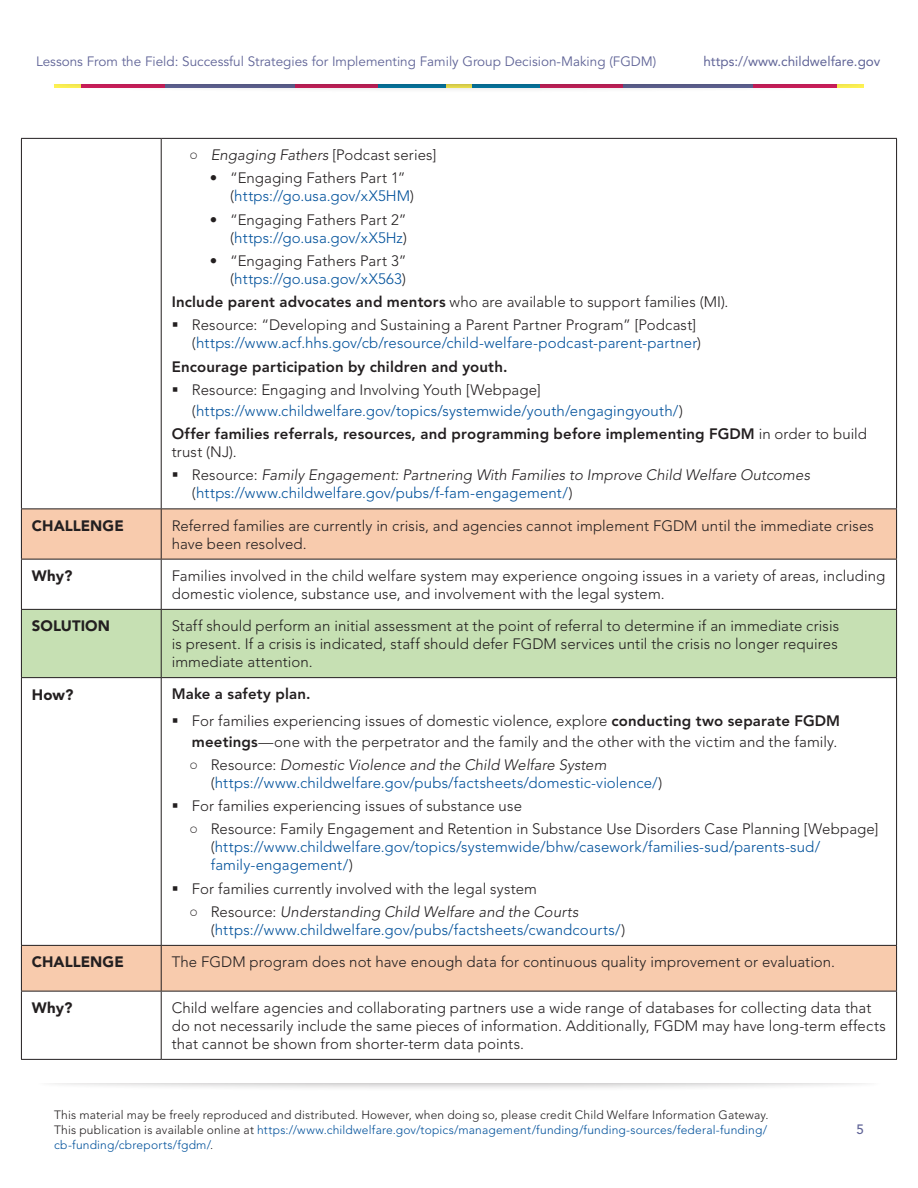
<style>
.page{position:relative;width:918px;height:1188px;background:#fff}
.page>*{position:absolute;margin:0;border:0;box-sizing:border-box;transform-origin:0 0}
.t1{font:300 15px/18px "Avenir";letter-spacing:.005em;color:#231f20}
.t2{font:300 15px/18px "Avenir";letter-spacing:.005em;color:#01519b}
.t3{font:italic 300 15px/18px "Avenir";color:#231f20}
.t4{font:800 15px/18px "Avenir";letter-spacing:.01em;color:#231f20}
.t5{font:900 15px "Avenir";letter-spacing:.005em;color:#231f20}
.t6{font:13.5px "Avenir";color:#606497}
.t7{font:13.5px "Avenir";color:#606497}
.t8{font:500 13.5px "Avenir";color:#606497}
.t9{font:300 12px/15px "Avenir";letter-spacing:.015em;color:#231f20}
.s1{font-family:"Arial Narrow";font-weight:400;font-style:normal}
.s2{font-style:normal}
.s3{color:#01519b}
.s4{font-weight:800}
.s5{color:#231f20}
.s6{font-weight:300}
.s7{font-style:normal;color:#01519b}
.s8{font-family:"Arial Narrow";font-weight:400;color:#231f20}
.s9{font-style:italic;color:#231f20}
</style>
<div class="page">
<div style="left:34px;top:1065px;width:850px;height:27px;background:#231f20;opacity:.4"></div>
<div style="left:0;top:1058px;width:918px;height:25px;background:#fff"></div>
<div style="left:47px;top:66px;width:824px;height:27px;background:#231f20;opacity:.4"></div>
<div style="left:38px;top:58px;width:842px;height:25px;background:#fff"></div>
<svg style="left:22px;top:509px;width:874px;height:482px"></svg>
<div style="left:22px;top:610px;width:874px;height:67px;background:#c6e0b3"></div>
<hr style="left:21px;top:560px;width:1px;height:49px;background:#231f20">
<hr style="left:161px;top:560px;width:1px;height:49px;background:#231f20">
<hr style="left:896px;top:560px;width:1px;height:49px;background:#231f20">
<hr style="left:21px;top:678px;width:1px;height:267px;background:#231f20">
<hr style="left:161px;top:678px;width:1px;height:267px;background:#231f20">
<hr style="left:896px;top:678px;width:1px;height:267px;background:#231f20">
<hr style="left:21px;top:992px;width:1px;height:67px;background:#231f20">
<hr style="left:161px;top:992px;width:1px;height:67px;background:#231f20">
<hr style="left:896px;top:992px;width:1px;height:67px;background:#231f20">
<hr style="left:21px;top:509px;width:1px;height:50px;background:#231f20">
<hr style="left:21px;top:559px;width:140px;height:1px;background:#231f20">
<hr style="left:161px;top:509px;width:1px;height:50px;background:#231f20">
<hr style="left:896px;top:509px;width:1px;height:50px;background:#231f20">
<hr style="left:161px;top:559px;width:736px;height:1px;background:#231f20">
<hr style="left:21px;top:945px;width:140px;height:1px;background:#231f20">
<hr style="left:21px;top:946px;width:1px;height:45px;background:#231f20">
<hr style="left:21px;top:991px;width:140px;height:1px;background:#231f20">
<hr style="left:161px;top:945px;width:736px;height:1px;background:#231f20">
<hr style="left:161px;top:946px;width:1px;height:45px;background:#231f20">
<hr style="left:896px;top:946px;width:1px;height:45px;background:#231f20">
<hr style="left:161px;top:991px;width:736px;height:1px;background:#231f20">
<hr style="left:21px;top:609px;width:140px;height:1px;background:#231f20">
<hr style="left:21px;top:610px;width:1px;height:67px;background:#231f20">
<hr style="left:21px;top:677px;width:140px;height:1px;background:#231f20">
<hr style="left:161px;top:609px;width:736px;height:1px;background:#231f20">
<hr style="left:161px;top:610px;width:1px;height:67px;background:#231f20">
<hr style="left:896px;top:610px;width:1px;height:67px;background:#231f20">
<hr style="left:161px;top:677px;width:736px;height:1px;background:#231f20">
<hr style="left:21px;top:1059px;width:140px;height:1px;background:#231f20">
<hr style="left:161px;top:1059px;width:736px;height:1px;background:#231f20">
<hr style="left:896px;top:139px;width:1px;height:369px;background:#231f20">
<hr style="left:161px;top:508px;width:736px;height:1px;background:#231f20">
<hr style="left:21px;top:139px;width:1px;height:369px;background:#231f20">
<hr style="left:161px;top:139px;width:1px;height:369px;background:#231f20">
<hr style="left:21px;top:508px;width:140px;height:1px;background:#231f20">
<hr style="left:21px;top:138px;width:140px;height:1px;background:#231f20">
<hr style="left:161px;top:138px;width:736px;height:1px;background:#231f20">
<svg style="left:173px;top:718px;width:4px;height:4px"></svg>
<svg style="left:173px;top:803px;width:4px;height:5px"></svg>
<svg style="left:173px;top:886px;width:4px;height:4px"></svg>
<p class="t6" style="left:36px;top:53px;width:622px">Lessons From the Field: Successful Strategies for Implementing Family Group Decision-Making (FGDM)</p>
<p class="t7" style="left:703px;top:53px;width:179px">https://www.childwelfare.gov</p>
<p class="t3" style="left:190px;top:146px;width:247px"><span class="s1">○</span> Engaging Fathers <span class="s2">[Podcast series]</span></p>
<p class="t1" style="left:230px;top:169px;width:185px;text-indent:-20px">• “Engaging Fathers Part 1” (<span class="s3">https://go.usa.gov/xX5HM</span>)</p>
<p class="t1" style="left:210px;top:211px;width:199px;text-align:right">• “Engaging Fathers Part 2” (<span class="s3">https://go.usa.gov/xX5Hz</span>)</p>
<p class="t1" style="left:210px;top:252px;width:198px;text-align:right">• “Engaging Fathers Part 3” (<span class="s3">https://go.usa.gov/xX563</span>)</p>
<p class="t1" style="left:172px;top:293px;width:558px"><span class="s4">Include parent advocates and mentors</span> who are available to support families (MI).</p>
<p class="t2" style="left:192px;top:316px;width:511px"><span class="s5">Resource: “Developing and Sustaining a Parent Partner Program” [Podcast] (</span>https://www.acf.hhs.gov/cb/resource/child-welfare-podcast-parent-partner<span class="s5">)</span></p>
<p class="t4" style="left:172px;top:357px;width:337px">Encourage participation by children and youth.</p>
<p class="t2" style="left:192px;top:379px;width:493px;line-height:21px"><span class="s5">Resource: Engaging and Involving Youth [Webpage] (</span>https://www.childwelfare.gov/topics/systemwide/youth/engagingyouth/<span class="s5">)</span></p>
<p class="t4" style="left:172px;top:425px;width:697px">Offer families referrals, resources, and programming before implementing FGDM <span class="s6">in order to build trust (NJ).</span></p>
<p class="t3" style="left:192px;top:466px;width:620px"><span class="s2">Resource:</span> Family Engagement: Partnering With Families to Improve Child Welfare Outcomes <span class="s2">(</span><span class="s7">https://www.childwelfare.gov/pubs/f-fam-engagement/</span><span class="s2">)</span></p>
<p class="t5" style="left:32px;top:516px;width:93px">CHALLENGE</p>
<p class="t1" style="left:172px;top:517px;width:704px">Referred families are currently in crisis, and agencies cannot implement FGDM until the immediate crises have been resolved.</p>
<p class="t5" style="left:32px;top:567px;width:42px">Why?</p>
<p class="t1" style="left:172px;top:567px;width:715px">Families involved in the child welfare system may experience ongoing issues in a variety of areas, including domestic violence, substance use, and involvement with the legal system.</p>
<p class="t5" style="left:32px;top:617px;width:80px">SOLUTION</p>
<p class="t1" style="left:172px;top:617px;width:669px;text-align:justify">Staff should perform an initial assessment at the point of referral to determine if an immediate crisis is present. If a crisis is indicated, staff should defer FGDM services until the crisis no longer requires immediate attention.</p>
<p class="t5" style="left:32px;top:685px;width:43px">How?</p>
<p class="t4" style="left:172px;top:685px;width:140px">Make a safety plan.</p>
<p class="t1" style="left:192px;top:710px;width:650px;line-height:21px">For families experiencing issues of domestic violence, explore <span class="s4">conducting two separate FGDM meetings</span>—one with the perpetrator and the family and the other with the victim and the family.</p>
<p class="t2" style="left:211px;top:756px;width:453px;text-indent:-20px"><span class="s8">○</span> <span class="s5">Resource:</span> <span class="s9">Domestic Violence and the Child Welfare System </span><span class="s5">(</span>https://www.childwelfare.gov/pubs/factsheets/domestic-violence/<span class="s5">)</span></p>
<p class="t1" style="left:192px;top:797px;width:332px">For families experiencing issues of substance use</p>
<p class="t2" style="left:211px;top:820px;width:669px;text-indent:-20px"><span class="s8">○</span> <span class="s5">Resource: Family Engagement and Retention in Substance Use Disorders Case Planning [Webpage] (</span>https://www.childwelfare.gov/topics/systemwide/bhw/casework/families-sud/parents-sud/ family-engagement/<span class="s5">)</span></p>
<p class="t1" style="left:192px;top:880px;width:347px">For families currently involved with the legal system</p>
<p class="t2" style="left:211px;top:903px;width:416px;text-indent:-20px"><span class="s8">○</span> <span class="s5">Resource:</span> <span class="s9">Understanding Child Welfare and the Courts </span><span class="s5">(</span>https://www.childwelfare.gov/pubs/factsheets/cwandcourts/<span class="s5">)</span></p>
<p class="t5" style="left:32px;top:953px;width:93px">CHALLENGE</p>
<p class="t1" style="left:172px;top:953px;width:665px">The FGDM program does not have enough data for continuous quality improvement or evaluation.</p>
<p class="t5" style="left:32px;top:999px;width:42px">Why?</p>
<p class="t1" style="left:172px;top:999px;width:716px">Child welfare agencies and collaborating partners use a wide range of databases for collecting data that do not necessarily include the same pieces of information. Additionally, FGDM may have long-term effects that cannot be shown from shorter-term data points.</p>
<p class="t9" style="left:54px;top:1107px;width:716px">This material may be freely reproduced and distributed. However, when doing so, please credit Child Welfare Information Gateway.<br>This publication is available online at <span class="s3">https://www.childwelfare.gov/topics/management/funding/funding-sources/federal-funding/ cb-funding/cbreports/fgdm/</span>.</p>
<p class="t8" style="left:857px;top:1122px;width:9px">5</p>
</div>
